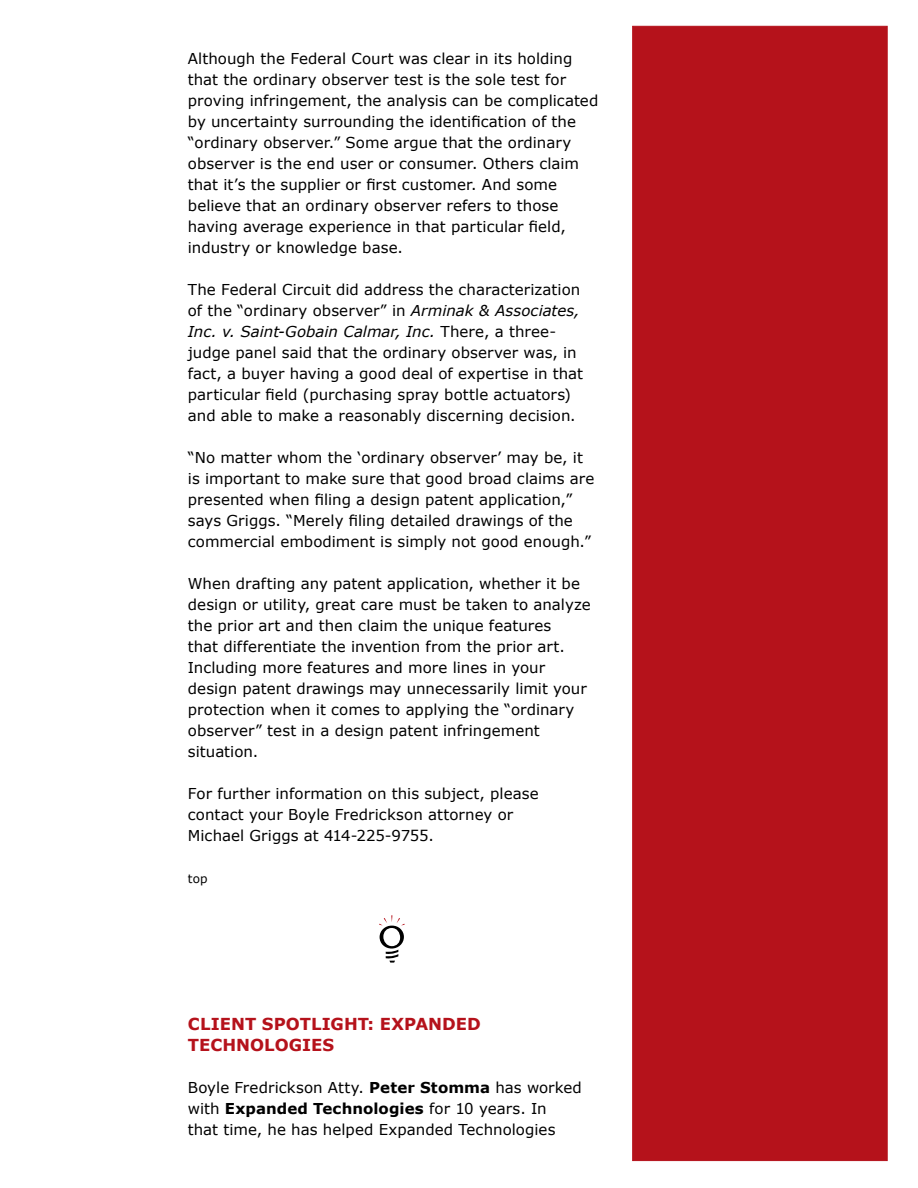
<style>
.page{position:relative;width:918px;height:1188px;background:#fff}
.page>*{position:absolute;margin:0;border:0;box-sizing:border-box;transform-origin:0 0}
.t1{font:700 16.5px/21px "Verdana";color:#b5121b}
.t2{font:15px/21px "Verdana";color:#000}
.t3{font:12px "Verdana";color:#000}
.s1{font-style:italic}
.s2{font-weight:700}
</style>
<div class="page">
<div style="left:632px;top:26px;width:256px;height:1135px;background:#b5121b;border:1px solid #b5121b"></div>
<svg style="left:379px;top:915px;width:26px;height:48px"></svg>
<p class="t2" style="left:188px;top:48px;width:412px">Although the Federal Court was clear in its holding that the ordinary observer test is the sole test for proving infringement, the analysis can be complicated by uncertainty surrounding the identification of the “ordinary observer.” Some argue that the ordinary observer is the end user or consumer. Others claim that it’s the supplier or first customer. And some believe that an ordinary observer refers to those having average experience in that particular field, industry or knowledge base.</p>
<p class="t2" style="left:188px;top:279px;width:397px">The Federal Circuit did address the characterization of the “ordinary observer” in <span class="s1">Arminak &amp; Associates, Inc. v. Saint-Gobain Calmar, Inc.</span> There, a three&shy;judge panel said that the ordinary observer was, in fact, a buyer having a good deal of expertise in that particular field (purchasing spray bottle actuators) and able to make a reasonably discerning decision.</p>
<p class="t2" style="left:188px;top:447px;width:408px">“No matter whom the ‘ordinary observer’ may be, it is important to make sure that good broad claims are presented when filing a design patent application,” says Griggs. “Merely filing detailed drawings of the commercial embodiment is simply not good enough.”</p>
<p class="t2" style="left:188px;top:573px;width:405px">When drafting any patent application, whether it be design or utility, great care must be taken to analyze the prior art and then claim the unique features<br>that differentiate the invention from the prior art.<br>Including more features and more lines in your design patent drawings may unnecessarily limit your protection when it comes to applying the “ordinary observer” test in a design patent infringement situation.</p>
<p class="t2" style="left:188px;top:783px;width:352px">For further information on this subject, please contact your Boyle Fredrickson attorney or<br>Michael Griggs at 414-225-9755.</p>
<p class="t3" style="left:188px;top:871px;width:21px">top</p>
<p class="t1" style="left:188px;top:1013px;width:294px">Cli ent Spotlight: Expanded<br>Technologies</p>
<p class="t2" style="left:188px;top:1077px;width:396px">Boyle Fredrickson Atty. <span class="s2">Peter Stomma</span> has worked with <span class="s2">Expanded Technologies</span> for 10 years. In<br>that time, he has helped Expanded Technologies</p>
</div>
